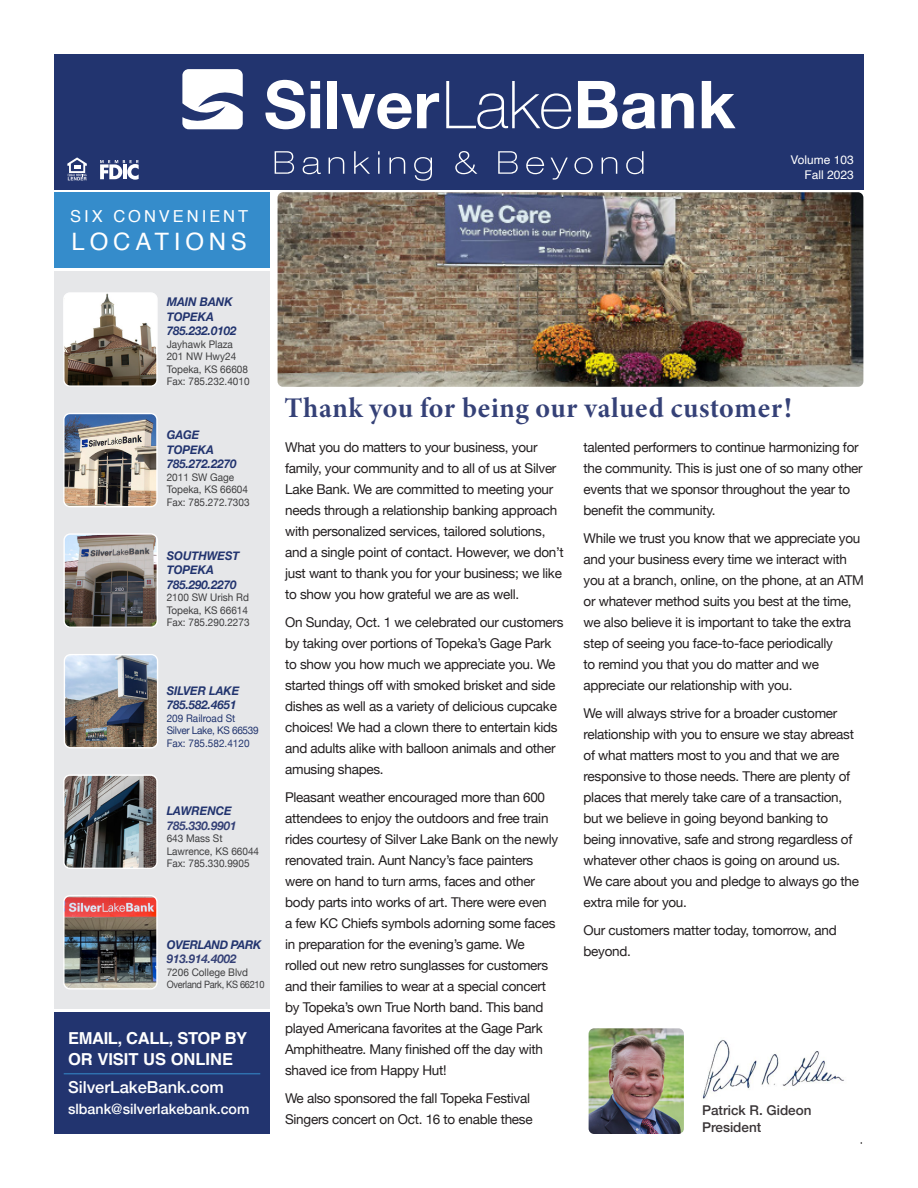
<style>
.page{position:relative;width:918px;height:1188px;background:#fff}
.page>*{position:absolute;margin:0;border:0;box-sizing:border-box;transform-origin:0 0}
.t1{font:28.5px "Minion Variable Concept";letter-spacing:.02em;color:#354177}
.t2{font:24px "Helvetica";letter-spacing:.2em;color:#fff}
.t3{font:700 16.5px "Helvetica";letter-spacing:-.01em;color:#fff}
.t4{font:500 16.5px "Helvetica Neue";color:#fff}
.t5{font:16.5px "Helvetica";letter-spacing:.18em;color:#fff}
.t6{font:500 14.25px "Helvetica Neue";color:#fff}
.t7{font:13.5px/21px "Helvetica Neue";letter-spacing:-.02em;color:#231f20}
.t8{font:500 13.5px "Helvetica Neue";color:#3a3537}
.t9{font:italic 700 12px "Helvetica Neue";color:#22346f;scale:.95 1}
.t10{font:italic 700 12px "Helvetica Neue";color:#354177;scale:.95 1}
.t11{font:italic 700 12px "Helvetica Neue";color:#22356f;scale:.95 1}
.t12{font:12px "Helvetica";color:#fff}
.t13{font:italic 700 12px "Helvetica Neue";letter-spacing:-.02em;color:#22346f;scale:.95 1}
.t14{font:10.5px "Helvetica Neue";color:#3e3e3f;scale:.95 1}
.t15{font:10.5px "Helvetica Neue";color:#22356f;scale:.95 1}
.t16{font:10.5px "Helvetica Neue";letter-spacing:-.03em;color:#22356f;scale:.95 1}
.t17{font:10.5px "Helvetica Neue";color:#231f20}
.t18{font:10.2px "Helvetica Neue";letter-spacing:-.03em;color:#3e3e3f;scale:.91 1}
</style>
<div class="page">
<div style="left:54px;top:54px;width:810px;height:136px;background:#22346f"></div>
<div style="left:54px;top:271px;width:216px;height:738px;background:#e6e7e9"></div>
<div style="left:54px;top:192px;width:216px;height:76px;background:#358ccb"></div>
<svg style="left:265px;top:80px;width:40px;height:49px"></svg>
<svg style="left:311px;top:81px;width:9px;height:47px"></svg>
<div style="left:328px;top:81px;width:9px;height:47px;background:#fff"></div>
<svg style="left:341px;top:93px;width:98px;height:36px"></svg>
<svg style="left:446px;top:81px;width:126px;height:48px"></svg>
<svg style="left:578px;top:81px;width:78px;height:48px"></svg>
<svg style="left:662px;top:93px;width:32px;height:35px"></svg>
<svg style="left:702px;top:81px;width:34px;height:47px"></svg>
<svg style="left:182px;top:69px;width:61px;height:60px"></svg>
<svg style="left:275px;top:151px;width:19px;height:23px"></svg>
<svg style="left:303px;top:157px;width:18px;height:17px"></svg>
<svg style="left:329px;top:157px;width:15px;height:17px"></svg>
<svg style="left:354px;top:151px;width:16px;height:23px"></svg>
<svg style="left:378px;top:151px;width:2px;height:23px"></svg>
<svg style="left:390px;top:157px;width:15px;height:17px"></svg>
<svg style="left:414px;top:157px;width:18px;height:24px"></svg>
<svg style="left:455px;top:151px;width:22px;height:23px"></svg>
<svg style="left:498px;top:151px;width:20px;height:23px"></svg>
<svg style="left:526px;top:157px;width:18px;height:17px"></svg>
<svg style="left:551px;top:158px;width:17px;height:22px"></svg>
<svg style="left:574px;top:157px;width:19px;height:17px"></svg>
<svg style="left:602px;top:157px;width:15px;height:17px"></svg>
<svg style="left:626px;top:151px;width:17px;height:23px"></svg>
<div style="left:54px;top:1012px;width:216px;height:122px;background:#22346f"></div>
<img style="left:65px;top:294px;width:91px;height:91px">
<div style="left:63px;top:292px;width:95px;height:95px;border:1px solid #fff;border-radius:6px"></div>
<img style="left:65px;top:415px;width:91px;height:90px">
<div style="left:63px;top:413px;width:95px;height:94px;border:1px solid #fff;border-radius:6px"></div>
<img style="left:65px;top:535px;width:91px;height:91px">
<div style="left:63px;top:533px;width:95px;height:95px;border:1px solid #fff;border-radius:6px"></div>
<img style="left:64px;top:656px;width:94px;height:92px">
<div style="left:64px;top:654px;width:94px;height:94px;border:1px solid #fff;border-radius:6px"></div>
<img style="left:65px;top:776px;width:91px;height:91px">
<div style="left:63px;top:774px;width:95px;height:95px;border:1px solid #fff;border-radius:6px"></div>
<hr style="left:64px;top:1073px;width:196px;height:1px;background:#358ccb">
<img style="left:589px;top:1028px;width:95px;height:106px">
<img style="left:702px;top:1039px;width:142px;height:60px">
<img style="left:65px;top:897px;width:91px;height:91px">
<div style="left:63px;top:895px;width:95px;height:95px;border:1px solid #fff;border-radius:6px"></div>
<svg style="left:67px;top:157px;width:20px;height:23px"></svg>
<svg style="left:100px;top:160px;width:39px;height:20px"></svg>
<img style="left:278px;top:192px;width:585px;height:195px">
<p class="t5" style="left:70px;top:203px;width:179px">SIX CONVENIENT</p>
<p class="t2" style="left:72px;top:223px;width:177px">LOCATIONS</p>
<p class="t9" style="left:167px;top:292px;width:71px">MAIN BANK</p>
<p class="t9" style="left:167px;top:307px;width:51px">TOPEKA</p>
<p class="t9" style="left:167px;top:321px;width:75px">785.232.0102</p>
<p class="t14" style="left:167px;top:336px;width:71px">Jayhawk Plaza</p>
<p class="t14" style="left:167px;top:349px;width:75px">201 NW Hwy24</p>
<p class="t14" style="left:167px;top:361px;width:87px">Topeka, KS 66608</p>
<p class="t14" style="left:167px;top:374px;width:89px">Fax: 785.232.4010</p>
<p class="t9" style="left:167px;top:426px;width:36px">GAGE</p>
<p class="t9" style="left:167px;top:440px;width:51px">TOPEKA</p>
<p class="t9" style="left:167px;top:454px;width:75px">785.272.2270</p>
<p class="t14" style="left:167px;top:469px;width:72px">2011 SW Gage</p>
<p class="t14" style="left:167px;top:482px;width:87px">Topeka, KS 66604</p>
<p class="t14" style="left:167px;top:495px;width:89px">Fax: 785.272.7303</p>
<p class="t9" style="left:167px;top:546px;width:78px">SOUTHWEST</p>
<p class="t9" style="left:167px;top:561px;width:51px">TOPEKA</p>
<p class="t9" style="left:167px;top:575px;width:75px">785.290.2270</p>
<p class="t14" style="left:167px;top:590px;width:88px">2100 SW Urish Rd</p>
<p class="t14" style="left:167px;top:602px;width:87px">Topeka, KS 66614</p>
<p class="t14" style="left:167px;top:615px;width:89px">Fax: 785.290.2273</p>
<p class="t11" style="left:167px;top:681px;width:78px">SILVER LAKE</p>
<p class="t11" style="left:167px;top:695px;width:75px">785.582.4651</p>
<p class="t15" style="left:167px;top:710px;width:74px">209 Railroad St</p>
<p class="t16" style="left:167px;top:723px;width:98px">Silver Lake, KS 66539</p>
<p class="t15" style="left:167px;top:736px;width:89px">Fax: 785.582.4120</p>
<p class="t9" style="left:167px;top:802px;width:70px">LAWRENCE</p>
<p class="t10" style="left:167px;top:816px;width:75px">785.330.9901</p>
<p class="t14" style="left:167px;top:831px;width:60px">643 Mass St</p>
<p class="t14" style="left:167px;top:844px;width:99px">Lawrence, KS 66044</p>
<p class="t14" style="left:167px;top:856px;width:89px">Fax: 785.330.9905</p>
<p class="t13" style="left:167px;top:935px;width:101px">OVERLAND PARK</p>
<p class="t10" style="left:167px;top:950px;width:75px">913.914.4002</p>
<p class="t14" style="left:167px;top:965px;width:87px">7206 College Blvd</p>
<p class="t18" style="left:167px;top:977px;width:109px">Overland Park, KS 66210</p>
<p class="t3" style="left:68px;top:1029px;width:181px">EMAIL, CALL, STOP BY</p>
<p class="t3" style="left:68px;top:1050px;width:167px">OR VISIT US ONLINE</p>
<p class="t4" style="left:68px;top:1074px;width:157px">SilverLakeBank.com</p>
<p class="t6" style="left:68px;top:1098px;width:183px">slbank@silverlakebank.com</p>
<p class="t12" style="left:791px;top:150px;width:65px">Volume 103</p>
<p class="t12" style="left:805px;top:165px;width:51px">Fall 2023</p>
<p class="t1" style="left:285px;top:388px;width:509px">Thank you for being our valued customer!</p>
<p class="t7" style="left:285px;top:438px;width:280px">What you do matters to your business, your family, your community and to all of us at Silver Lake Bank. We are committed to meeting your needs through a relationship banking approach with personalized services, tailored solutions, and a single point of contact. However, we don’t just want to thank you for your business; we like to show you how grateful we are as well.</p>
<p class="t7" style="left:285px;top:613px;width:280px">On Sunday, Oct. 1 we celebrated our customers by taking over portions of Topeka’s Gage Park to show you how much we appreciate you. We started things off with smoked brisket and side dishes as well as a variety of delicious cupcake choices! We had a clown there to entertain kids and adults alike with balloon animals and other amusing shapes.</p>
<p class="t7" style="left:285px;top:787px;width:275px">Pleasant weather encouraged more than 600 attendees to enjoy the outdoors and free train rides courtesy of Silver Lake Bank on the newly renovated train. Aunt Nancy’s face painters were on hand to turn arms, faces and other body parts into works of art. There were even<br>a few KC Chiefs symbols adorning some faces in preparation for the evening’s game. We rolled out new retro sunglasses for customers and their families to wear at a special concert by Topeka’s own True North band. This band played Americana favorites at the Gage Park Amphitheatre. Many finished off the day with shaved ice from Happy Hut!</p>
<p class="t7" style="left:285px;top:1088px;width:249px">We also sponsored the fall Topeka Festival<br>Singers concert on Oct. 16 to enable these</p>
<p class="t7" style="left:584px;top:438px;width:281px">talented performers to continue harmonizing for the community. This is just one of so many other events that we sponsor throughout the year to benefit the community.</p>
<p class="t7" style="left:584px;top:529px;width:282px">While we trust you know that we appreciate you and your business every time we interact with you at a branch, online, on the phone, at an ATM or whatever method suits you best at the time, we also believe it is important to take the extra step of seeing you face-to-face periodically<br>to remind you that you do matter and we appreciate our relationship with you.</p>
<p class="t7" style="left:584px;top:703px;width:277px">We will always strive for a broader customer relationship with you to ensure we stay abreast of what matters most to you and that we are responsive to those needs. There are plenty of places that merely take care of a transaction, but we believe in going beyond banking to being innovative, safe and strong regardless of whatever other chaos is going on around us.<br>We care about you and pledge to always go the extra mile for you.</p>
<p class="t7" style="left:584px;top:920px;width:255px">Our customers matter today, tomorrow, and beyond.</p>
<p class="t8" style="left:702px;top:1100px;width:111px">Patrick R. Gideon</p>
<p class="t8" style="left:702px;top:1116px;width:61px">President</p>
<p class="t17" style="left:858px;top:1133px;width:7px">1</p>
</div>
